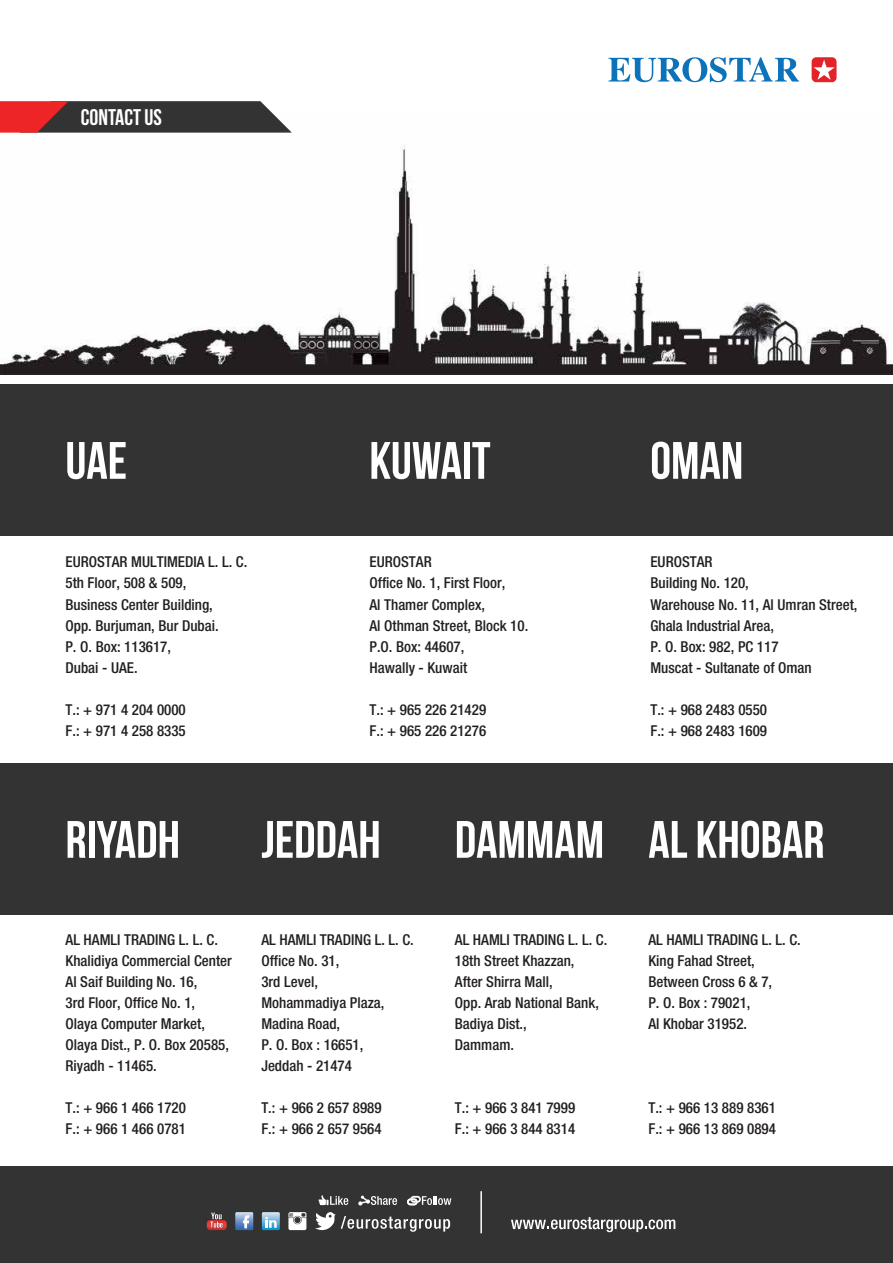
<style>
.page{position:relative;width:893px;height:1263px;background:#fff}
.page>*{position:absolute;margin:0;border:0;box-sizing:border-box;transform-origin:0 0}
.t1{font:700 52.5px "Bebas Neue";color:#fff}
.t2{font:700 22.5px "Bebas Neue";color:#fff}
.t3{font:500 condensed 15px/21px "Helvetica Neue";color:#231f20}
</style>
<div class="page">
<div style="left:0;top:384px;width:893px;height:152px;background:#343333"></div>
<div style="left:0;top:763px;width:893px;height:152px;background:#343333"></div>
<div style="left:0;top:1166px;width:893px;height:97px;background:#343333"></div>
<div style="left:812px;top:57px;width:24px;height:25px;background:#e32328;border-radius:5px"></div>
<svg style="left:813px;top:60px;width:22px;height:20px"></svg>
<svg style="left:608px;top:57px;width:191px;height:25px"></svg>
<img style="left:0;top:146px;width:893px;height:228px">
<svg style="left:0;top:101px;width:292px;height:32px;background:#623e3e"></svg>
<svg style="left:511px;top:1217px;width:164px;height:15px"></svg>
<svg style="left:207px;top:1212px;width:20px;height:18px"></svg>
<svg style="left:315px;top:1212px;width:135px;height:20px"></svg>
<svg style="left:262px;top:1212px;width:18px;height:18px"></svg>
<svg style="left:235px;top:1212px;width:18px;height:18px"></svg>
<svg style="left:288px;top:1212px;width:18px;height:18px"></svg>
<svg style="left:358px;top:1195px;width:39px;height:10px"></svg>
<svg style="left:318px;top:1195px;width:30px;height:10px"></svg>
<svg style="left:407px;top:1196px;width:44px;height:9px"></svg>
<hr style="left:480px;top:1191px;width:2px;height:42px;background:#fff">
<h2 class="t2" style="left:81px;top:105px;width:83px">CONTACT US</h2>
<h1 class="t1" style="left:65px;top:432px;width:63px">UAE</h1>
<p class="t3" style="left:65px;top:551px;width:183px">EUROSTAR MULTIMEDIA L. L. C.<br>5th Floor, 508 &amp; 509,<br>Business Center Building,<br>Opp. Burjuman, Bur Dubai.<br>P. O. Box: 113617,<br>Dubai - UAE.</p>
<p class="t3" style="left:65px;top:698px;width:122px">T.: + 971 4 204 0000<br>F.: + 971 4 258 8335</p>
<h1 class="t1" style="left:369px;top:432px;width:123px">KUWAIT</h1>
<p class="t3" style="left:369px;top:551px;width:160px">EUROSTAR<br>Office No. 1, First Floor,<br>Al Thamer Complex,<br>Al Othman Street, Block 10.<br>P.O. Box: 44607,<br>Hawally - Kuwait</p>
<p class="t3" style="left:369px;top:698px;width:118px">T.: + 965 226 21429<br>F.: + 965 226 21276</p>
<h1 class="t1" style="left:650px;top:432px;width:94px">OMAN</h1>
<p class="t3" style="left:650px;top:551px;width:209px">EUROSTAR<br>Building No. 120,<br>Warehouse No. 11, Al Umran Street,<br>Ghala Industrial Area,<br>P. O. Box: 982, PC 117<br>Muscat - Sultanate of Oman</p>
<p class="t3" style="left:650px;top:698px;width:118px">T.: + 968 2483 0550<br>F.: + 968 2483 1609</p>
<h1 class="t1" style="left:65px;top:811px;width:116px">RIYADH</h1>
<h1 class="t1" style="left:261px;top:811px;width:121px">JEDDAH</h1>
<h1 class="t1" style="left:455px;top:811px;width:371px">DAMMAM AL KHOBAR</h1>
<p class="t3" style="left:66px;top:929px;width:168px">AL HAMLI TRADING L. L. C.<br>Khalidiya Commercial Center<br>Al Saif Building No. 16,<br>3rd Floor, Office No. 1,<br>Olaya Computer Market,<br>Olaya Dist., P. O. Box 20585,<br>Riyadh - 11465.</p>
<p class="t3" style="left:66px;top:1097px;width:122px">T.: + 966 1 466 1720<br>F.: + 966 1 466 0781</p>
<p class="t3" style="left:261px;top:929px;width:154px">AL HAMLI TRADING L. L. C.<br>Office No. 31,<br>3rd Level,<br>Mohammadiya Plaza,<br>Madina Road,<br>P. O. Box : 16651,<br>Jeddah - 21474</p>
<p class="t3" style="left:261px;top:1097px;width:122px">T.: + 966 2 657 8989<br>F.: + 966 2 657 9564</p>
<p class="t3" style="left:455px;top:929px;width:154px">AL HAMLI TRADING L. L. C.<br>18th Street Khazzan,<br>After Shirra Mall,<br>Opp. Arab National Bank,<br>Badiya Dist.,<br>Dammam.</p>
<p class="t3" style="left:455px;top:1097px;width:122px">T.: + 966 3 841 7999<br>F.: + 966 3 844 8314</p>
<p class="t3" style="left:648px;top:929px;width:154px">AL HAMLI TRADING L. L. C.<br>King Fahad Street,<br>Between Cross 6 &amp; 7,<br>P. O. Box : 79021,<br>Al Khobar 31952.</p>
<p class="t3" style="left:648px;top:1097px;width:129px">T.: + 966 13 889 8361<br>F.: + 966 13 869 0894</p>
</div>
